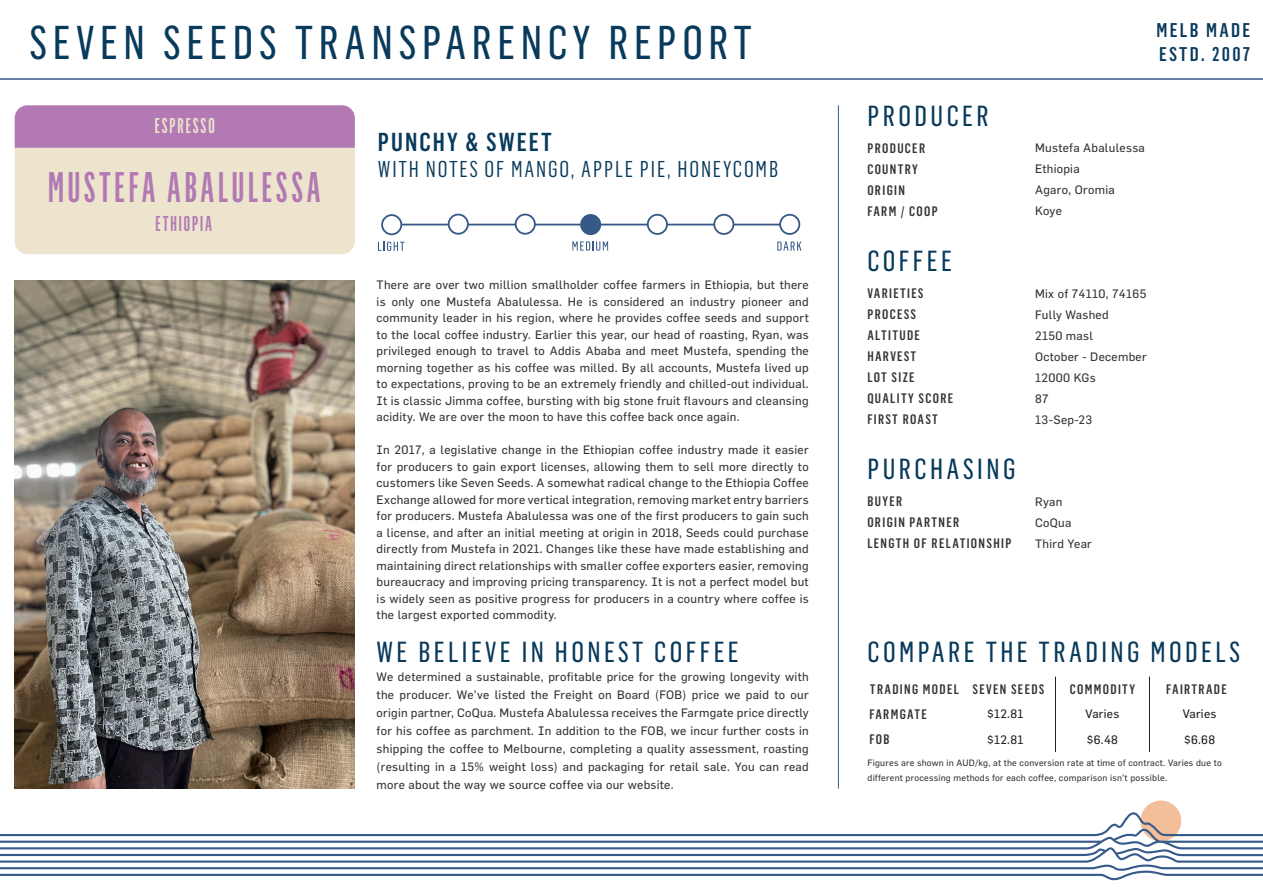
<style>
.page{position:relative;width:1263px;height:893px;background:#fff}
.page>*{position:absolute;margin:0;border:0;box-sizing:border-box;transform-origin:0 0}
.t1{font:46.5px "Flama Basic Cnd";letter-spacing:.12em;color:#083a5c}
.t2{font:42px "Flama Medium Ultra Cnd";letter-spacing:.09em;color:#b279b4}
.t3{font:28.5px "Flama Basic Cnd";letter-spacing:.12em;color:#083a5c}
.t4{font:500 condensed 25.5px "Flama";letter-spacing:.08em;color:#083a5c}
.t5{font:condensed 22.5px "Flama";letter-spacing:.08em;color:#083a5c}
.t6{font:21px "Flama Medium Ultra Cnd";letter-spacing:.09em;color:#b279b4}
.t7{font:21px "Flama Medium Ultra Cnd";letter-spacing:.09em;color:#ece4cc}
.t8{font:500 condensed 19.5px/23.4px "Flama";letter-spacing:.12em;color:#083a5c}
.t9{font:500 condensed 13.5px "Flama";letter-spacing:.1em;color:#323332}
.t10{font:12px/16.5px "Flama Basic";letter-spacing:.025em;color:#323332;text-align:justify}
.t11{font:12px "Flama Basic";letter-spacing:.025em;color:#231f20}
.t12{font:9px/15px "Flama Basic";letter-spacing:.025em;color:#323332}
</style>
<div class="page">
<img style="left:14px;top:281px;width:341px;height:507px">
<div style="left:1140px;top:800px;width:41px;height:41px;background:#f3bf9a;border-radius:50%"></div>
<svg style="left:0;top:812px;width:1263px;height:68px"></svg>
<hr style="left:0;top:78px;width:1263px;height:2px;background:#365a8a">
<svg style="left:15px;top:105px;width:340px;height:149px;background:#dbc5c5"></svg>
<hr style="left:838px;top:105px;width:1px;height:683px;background:#365a8a">
<hr style="left:389px;top:224px;width:399px;height:1px;background:#365987">
<div style="left:382px;top:215px;width:19px;height:19px;background:#fff;border-radius:50%"></div>
<div style="left:381px;top:214px;width:21px;height:21px;border:2px solid #365987;border-radius:50%"></div>
<div style="left:449px;top:215px;width:19px;height:19px;background:#fff;border-radius:50%"></div>
<div style="left:448px;top:214px;width:21px;height:21px;border:2px solid #365987;border-radius:50%"></div>
<div style="left:516px;top:215px;width:19px;height:19px;background:#fff;border-radius:50%"></div>
<div style="left:515px;top:214px;width:21px;height:21px;border:2px solid #365987;border-radius:50%"></div>
<div style="left:581px;top:215px;width:19px;height:19px;background:#365987;border-radius:50%"></div>
<div style="left:580px;top:214px;width:21px;height:21px;border:2px solid #365987;border-radius:50%"></div>
<div style="left:648px;top:215px;width:19px;height:19px;background:#fff;border-radius:50%"></div>
<div style="left:647px;top:214px;width:21px;height:21px;border:2px solid #365987;border-radius:50%"></div>
<div style="left:714px;top:215px;width:19px;height:19px;background:#fff;border-radius:50%"></div>
<div style="left:713px;top:214px;width:21px;height:21px;border:2px solid #365987;border-radius:50%"></div>
<div style="left:780px;top:215px;width:19px;height:19px;background:#fff;border-radius:50%"></div>
<div style="left:779px;top:214px;width:21px;height:21px;border:2px solid #365987;border-radius:50%"></div>
<svg style="left:378px;top:242px;width:26px;height:9px"></svg>
<svg style="left:572px;top:241px;width:36px;height:10px"></svg>
<svg style="left:777px;top:241px;width:24px;height:10px"></svg>
<div style="left:377px;top:673px;width:432px;height:144px;background:#fff"></div>
<svg style="left:1055px;top:677px;width:1px;height:75px"></svg>
<svg style="left:1149px;top:677px;width:1px;height:75px"></svg>
<p class="t1" style="left:29px;top:13px;width:724px">SEVEN SEEDS TRANSPARENCY REPORT</p>
<p class="t7" style="left:155px;top:113px;width:61px">ESPRESSO</p>
<p class="t2" style="left:48px;top:161px;width:274px">MUSTEFA ABALULESSA</p>
<p class="t6" style="left:156px;top:211px;width:58px">ETHIOPIA</p>
<p class="t4" style="left:378px;top:126px;width:175px">PUNCHY &amp; SWEET</p>
<p class="t5" style="left:378px;top:155px;width:402px">WITH NOTES OF MANGO, APPLE PIE, HONEYCOMB</p>
<p class="t10" style="left:377px;top:276px;width:434px">There are over two million smallholder coffee farmers in Ethiopia, but there is only one Mustefa Abalulessa. He is considered an industry pioneer and community leader in his region, where he provides coffee seeds and support to the local coffee industry. Earlier this year, our head of roasting, Ryan, was privileged enough to travel to Addis Ababa and meet Mustefa, spending the morning together as his coffee was milled. By all accounts, Mustefa lived up to expectations, proving to be an extremely friendly and chilled-out individual.<br>It is classic Jimma coffee, bursting with big stone fruit flavours and cleansing acidity. We are over the moon to have this coffee back once again.</p>
<p class="t10" style="left:377px;top:441px;width:434px">In 2017, a legislative change in the Ethiopian coffee industry made it easier for producers to gain export licenses, allowing them to sell more directly to customers like Seven Seeds. A somewhat radical change to the Ethiopia Coffee Exchange allowed for more vertical integration, removing market entry barriers for producers. Mustefa Abalulessa was one of the first producers to gain such a license, and after an initial meeting at origin in 2018, Seeds could purchase directly from Mustefa in 2021. Changes like these have made establishing and maintaining direct relationships with smaller coffee exporters easier, removing bureaucracy and improving pricing transparency. It is not a perfect model but is widely seen as positive progress for producers in a country where coffee is the largest exported commodity.</p>
<p class="t3" style="left:377px;top:634px;width:364px">WE BELIEVE IN HONEST COFFEE</p>
<p class="t10" style="left:377px;top:668px;width:434px;line-height:18px">We determined a sustainable, profitable price for the growing longevity with the producer. We’ve listed the Freight on Board (FOB) price we paid to our origin partner, CoQua. Mustefa Abalulessa receives the Farmgate price directly for his coffee as parchment. In addition to the FOB, we incur further costs in shipping the coffee to Melbourne, completing a quality assessment, roasting (resulting in a 15% weight loss) and packaging for retail sale. You can read more about the way we source coffee via our website.</p>
<p class="t3" style="left:867px;top:98px;width:123px">PRODUCER</p>
<p class="t9" style="left:867px;top:139px;width:59px">PRODUCER</p>
<p class="t9" style="left:867px;top:160px;width:52px">COUNTRY</p>
<p class="t9" style="left:867px;top:181px;width:39px">ORIGIN</p>
<p class="t9" style="left:867px;top:202px;width:72px">FARM / COOP</p>
<p class="t3" style="left:867px;top:243px;width:86px">COFFEE</p>
<p class="t9" style="left:867px;top:285px;width:58px">VARIETIES</p>
<p class="t9" style="left:867px;top:306px;width:50px">PROCESS</p>
<p class="t9" style="left:867px;top:327px;width:54px">ALTITUDE</p>
<p class="t9" style="left:867px;top:348px;width:50px">HARVEST</p>
<p class="t9" style="left:867px;top:369px;width:49px">LOT SIZE</p>
<p class="t9" style="left:867px;top:390px;width:87px">QUALITY SCORE</p>
<p class="t9" style="left:867px;top:411px;width:72px">FIRST ROAST</p>
<p class="t3" style="left:867px;top:451px;width:150px">PURCHASING</p>
<p class="t9" style="left:867px;top:493px;width:36px">BUYER</p>
<p class="t9" style="left:867px;top:514px;width:93px">ORIGIN PARTNER</p>
<p class="t9" style="left:867px;top:535px;width:146px">LENGTH OF RELATIONSHIP</p>
<p class="t8" style="left:1156px;top:18px;width:95px">MELB MADE<br>ESTD. 2007</p>
<p class="t10" style="left:1035px;top:140px;width:111px">Mustefa Abalulessa</p>
<p class="t10" style="left:1035px;top:161px;width:46px">Ethiopia</p>
<p class="t10" style="left:1035px;top:182px;width:81px">Agaro, Oromia</p>
<p class="t10" style="left:1035px;top:203px;width:28px">Koye</p>
<p class="t10" style="left:1035px;top:285px;width:113px">Mix of 74110, 74165</p>
<p class="t10" style="left:1035px;top:306px;width:75px">Fully Washed</p>
<p class="t10" style="left:1035px;top:327px;width:59px">2150 masl</p>
<p class="t10" style="left:1035px;top:348px;width:113px">October - December</p>
<p class="t10" style="left:1035px;top:369px;width:62px">12000 KGs</p>
<p class="t10" style="left:1035px;top:390px;width:15px">87</p>
<p class="t10" style="left:1035px;top:411px;width:59px">13-Sep-23</p>
<p class="t10" style="left:1035px;top:494px;width:29px">Ryan</p>
<p class="t10" style="left:1035px;top:515px;width:38px">CoQua</p>
<p class="t10" style="left:1035px;top:536px;width:58px">Third Year</p>
<p class="t3" style="left:867px;top:634px;width:374px">COMPARE THE TRADING MODELS</p>
<p class="t9" style="left:870px;top:681px;width:91px">TRADING MODEL</p>
<p class="t9" style="left:972px;top:681px;width:74px">SEVEN SEEDS</p>
<p class="t9" style="left:1070px;top:681px;width:67px">COMMODITY</p>
<p class="t9" style="left:1166px;top:681px;width:62px">FAIRTRADE</p>
<p class="t9" style="left:869px;top:706px;width:59px">FARMGATE</p>
<p class="t9" style="left:869px;top:731px;width:22px">FOB</p>
<p class="t11" style="left:987px;top:707px;width:38px">$12.81</p>
<p class="t11" style="left:987px;top:732px;width:38px">$12.81</p>
<p class="t11" style="left:1085px;top:707px;width:35px">Varies</p>
<p class="t11" style="left:1087px;top:732px;width:33px">$6.48</p>
<p class="t11" style="left:1183px;top:707px;width:35px">Varies</p>
<p class="t11" style="left:1184px;top:732px;width:32px">$6.68</p>
<p class="t12" style="left:867px;top:755px;width:356px">Figures are shown in AUD/kg, at the conversion rate at time of contract. Varies due to different processing methods for each coffee, comparison isn’t possible.</p>
</div>
